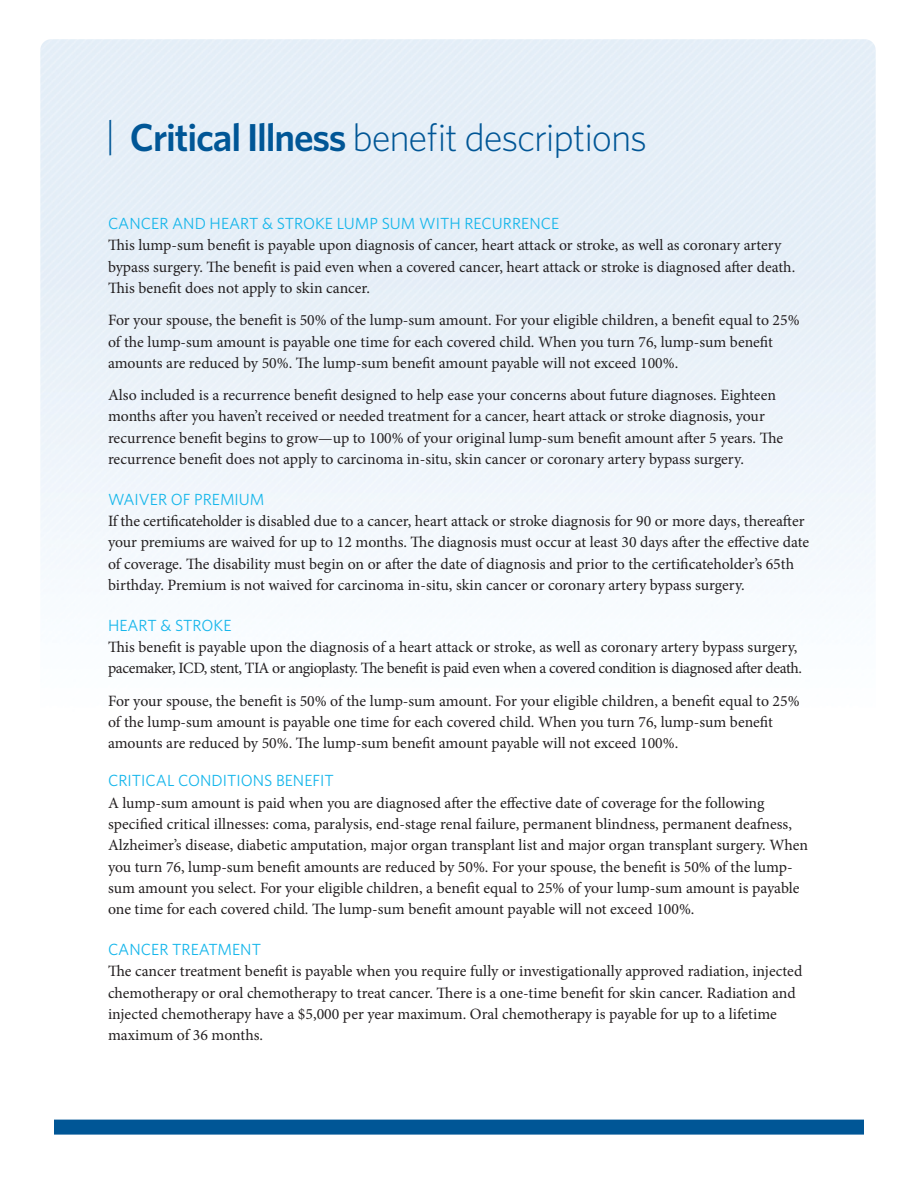
<style>
.page{position:relative;width:918px;height:1188px;background:#fff}
.page>*{position:absolute;margin:0;border:0;box-sizing:border-box;transform-origin:0 0}
.t1{font:300 39px "Whitney";letter-spacing:-.03em;color:#005696}
.t2{font:16.2px "Whitney";color:#16b6eb}
.t3{font:15.75px/21.3px "Minion Pro";letter-spacing:-.005em;color:#231f20}
.s1{font-weight:600}
</style>
<div class="page">
<div style="left:54px;top:1120px;width:810px;height:15px;background:#005696"></div>
<h1 class="t1" style="left:105px;top:114px;width:544px">| <span class="s1">Critical Illness</span> benefit descriptions</h1>
<p class="t2" style="left:108px;top:213px;width:453px">CANCER AND HEART &amp; STROKE LUMP SUM WITH RECURRENCE</p>
<p class="t3" style="left:108px;top:235px;width:689px">This lump-sum benefit is payable upon diagnosis of cancer, heart attack or stroke, as well as coronary artery bypass surgery. The benefit is paid even when a covered cancer, heart attack or stroke is diagnosed after death.<br>This benefit does not apply to skin cancer.</p>
<p class="t3" style="left:108px;top:310px;width:693px">For your spouse, the benefit is 50% of the lump-sum amount. For your eligible children, a benefit equal to 25% of the lump-sum amount is payable one time for each covered child. When you turn 76, lump-sum benefit amounts are reduced by 50%. The lump-sum benefit amount payable will not exceed 100%.</p>
<p class="t3" style="left:108px;top:385px;width:677px">Also included is a recurrence benefit designed to help ease your concerns about future diagnoses. Eighteen months after you haven’t received or needed treatment for a cancer, heart attack or stroke diagnosis, your recurrence benefit begins to grow—up to 100% of your original lump-sum benefit amount after 5 years. The recurrence benefit does not apply to carcinoma in-situ, skin cancer or coronary artery bypass surgery.</p>
<p class="t2" style="left:108px;top:489px;width:158px">WAIVER OF PREMIUM</p>
<p class="t3" style="left:108px;top:511px;width:703px">If the certificateholder is disabled due to a cancer, heart attack or stroke diagnosis for 90 or more days, thereafter your premiums are waived for up to 12 months. The diagnosis must occur at least 30 days after the effective date of coverage. The disability must begin on or after the date of diagnosis and prior to the certificateholder’s 65th birthday. Premium is not waived for carcinoma in-situ, skin cancer or coronary artery bypass surgery.</p>
<p class="t2" style="left:108px;top:615px;width:125px">HEART &amp; STROKE</p>
<p class="t3" style="left:108px;top:637px;width:696px">This benefit is payable upon the diagnosis of a heart attack or stroke, as well as coronary artery bypass surgery, pacemaker, ICD, stent, TIA or angioplasty. The benefit is paid even when a covered condition is diagnosed after death.</p>
<p class="t3" style="left:108px;top:690px;width:693px">For your spouse, the benefit is 50% of the lump-sum amount. For your eligible children, a benefit equal to 25% of the lump-sum amount is payable one time for each covered child. When you turn 76, lump-sum benefit amounts are reduced by 50%. The lump-sum benefit amount payable will not exceed 100%.</p>
<p class="t2" style="left:108px;top:771px;width:227px">CRITICAL CONDITIONS BENEFIT</p>
<p class="t3" style="left:108px;top:792px;width:702px">A lump-sum amount is paid when you are diagnosed after the effective date of coverage for the following specified critical illnesses: coma, paralysis, end-stage renal failure, permanent blindness, permanent deafness, Alzheimer’s disease, diabetic amputation, major organ transplant list and major organ transplant surgery. When you turn 76, lump-sum benefit amounts are reduced by 50%. For your spouse, the benefit is 50% of the lump&shy;sum amount you select. For your eligible children, a benefit equal to 25% of your lump-sum amount is payable one time for each covered child. The lump-sum benefit amount payable will not exceed 100%.</p>
<p class="t2" style="left:108px;top:939px;width:155px">CANCER TREATMENT</p>
<p class="t3" style="left:108px;top:961px;width:696px">The cancer treatment benefit is payable when you require fully or investigationally approved radiation, injected chemotherapy or oral chemotherapy to treat cancer. There is a one-time benefit for skin cancer. Radiation and injected chemotherapy have a $5,000 per year maximum. Oral chemotherapy is payable for up to a lifetime maximum of 36 months.</p>
</div>
